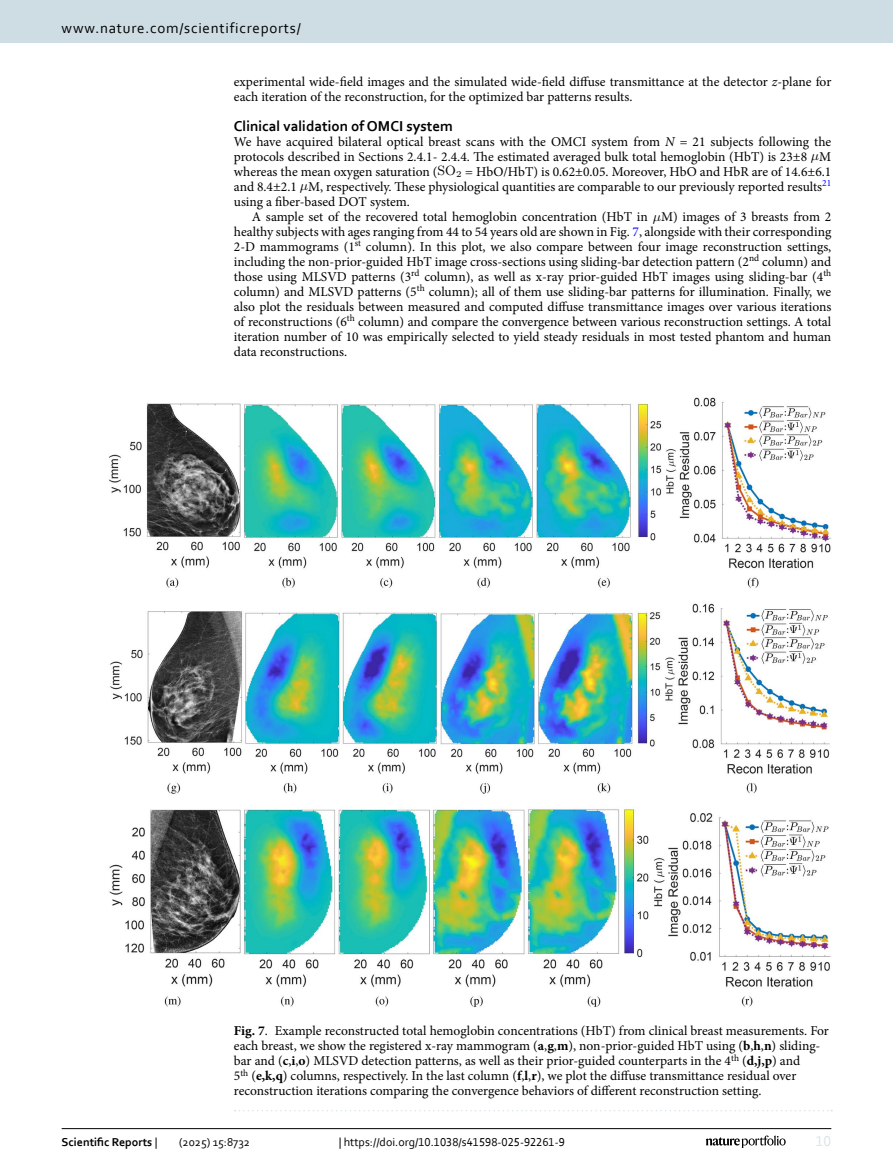
<style>
.page{position:relative;width:893px;height:1174px;background:#fff}
.page>*{position:absolute;margin:0;border:0;box-sizing:border-box;transform-origin:0 0}
.t1{font:15px "Corbel";letter-spacing:.05em;color:#000}
.Head_2{font:700 15px "Corbel";color:#000}
.t2{font:15px "Corbel";color:#d9e4eb}
.Body_Text_Indent{font:13.5px/15px "Minion Pro";letter-spacing:-.005em;color:#000;text-align:justify}
.Body_Text{font:13.5px/15px "Minion Pro";color:#000}
.Figure_Caption{font:13.5px/15px "Minion Pro";color:#000}
.t3{font:12px "Corbel";color:#000}
.t4{font:700 12px "Corbel";color:#000}
.s1{font-style:italic}
.s2{font-family:"LM Math Italic 9"}
.s3{font-family:"SFRM0900"}
.s4{color:#00f}
.s5{font-weight:700}
.s6{font-weight:400}
</style>
<div class="page">
<img style="left:109px;top:398px;width:722px;height:609px">
<svg style="left:235px;top:1110px;width:597px;height:1px"></svg>
<hr style="left:62px;top:1128px;width:769px;height:1px;background:#000">
<svg style="left:706px;top:1135px;width:80px;height:12px"></svg>
<div style="left:0;top:0;width:893px;height:43px;background:#cedde4"></div>
<p class="t1" style="left:62px;top:18px;width:241px">www.nature.com/scientificreports/</p>
<p class="Body_Text" style="left:234px;top:74px;width:599px">experimental wide-field images and the simulated wide-field diffuse transmittance at the detector <span class="s1">z</span>-plane for each iteration of the reconstruction, for the optimized bar patterns results.</p>
<p class="Head_2" style="left:234px;top:116px;width:221px">Clinical validation of OMCI system</p>
<p class="Body_Text" style="left:234px;top:134px;width:599px;text-align:justify">We have acquired bilateral optical breast scans with the OMCI system from <span class="s1">N</span> = 21 subjects following the protocols described in Sections 2.4.1- 2.4.4. The estimated averaged bulk total hemoglobin (HbT) is 23±8 <span class="s2">µ</span>M whereas the mean oxygen saturation (<span class="s3">SO</span><sub>2</sub> = HbO/HbT) is 0.62±0.05. Moreover, HbO and HbR are of 14.6±6.1 and 8.4±2.1 <span class="s2">µ</span>M, respectively. These physiological quantities are comparable to our previously reported results<sup>21 </sup>using a fiber-based DOT system.</p>
<p class="Body_Text_Indent" style="left:234px;top:209px;width:599px;text-indent:18px">A sample set of the recovered total hemoglobin concentration (HbT in <span class="s2">µ</span>M) images of 3 breasts from 2 healthy subjects with ages ranging from 44 to 54 years old are shown in Fig. <span class="s4">7</span>, alongside with their corresponding 2-D mammograms (1<sup>st</sup> column). In this plot, we also compare between four image reconstruction settings, including the non-prior-guided HbT image cross-sections using sliding-bar detection pattern (2<sup>nd</sup> column) and those using MLSVD patterns (3<sup>rd</sup> column), as well as x-ray prior-guided HbT images using sliding-bar (4<sup>th </sup>column) and MLSVD patterns (5<sup>th</sup> column); all of them use sliding-bar patterns for illumination. Finally, we also plot the residuals between measured and computed diffuse transmittance images over various iterations of reconstructions (6<sup>th</sup> column) and compare the convergence between various reconstruction settings. A total iteration number of 10 was empirically selected to yield steady residuals in most tested phantom and human data reconstructions.</p>
<p class="Figure_Caption" style="left:234px;top:1023px;width:597px"><span class="s5">Fig. 7</span>. Example reconstructed total hemoglobin concentrations (HbT) from clinical breast measurements. For each breast, we show the registered x-ray mammogram (<span class="s5">a</span>,<span class="s5">g</span>,<span class="s5">m</span>), non-prior-guided HbT using (<span class="s5">b</span>,<span class="s5">h</span>,<span class="s5">n</span>) sliding&shy;bar and (<span class="s5">c</span>,<span class="s5">i</span>,<span class="s5">o</span>) MLSVD detection patterns, as well as their prior-guided counterparts in the 4<sup>th</sup> (<span class="s5">d,j,p</span>) and<br>5<sup>th</sup> (<span class="s5">e,k,q</span>) columns, respectively. In the last column (<span class="s5">f</span>,<span class="s5">l</span>,<span class="s5">r</span>), we plot the diffuse transmittance residual over reconstruction iterations comparing the convergence behaviors of different reconstruction setting.</p>
<p class="t4" style="left:62px;top:1134px;width:97px">Scientific Reports <span class="s6">|</span></p>
<p class="t3" style="left:179px;top:1134px;width:72px">(2025) 15:8732</p>
<p class="t3" style="left:339px;top:1134px;width:228px">| https://doi.org/10.1038/s41598-025-92261-9</p>
<p class="t2" style="left:816px;top:1132px;width:17px">10</p>
</div>
